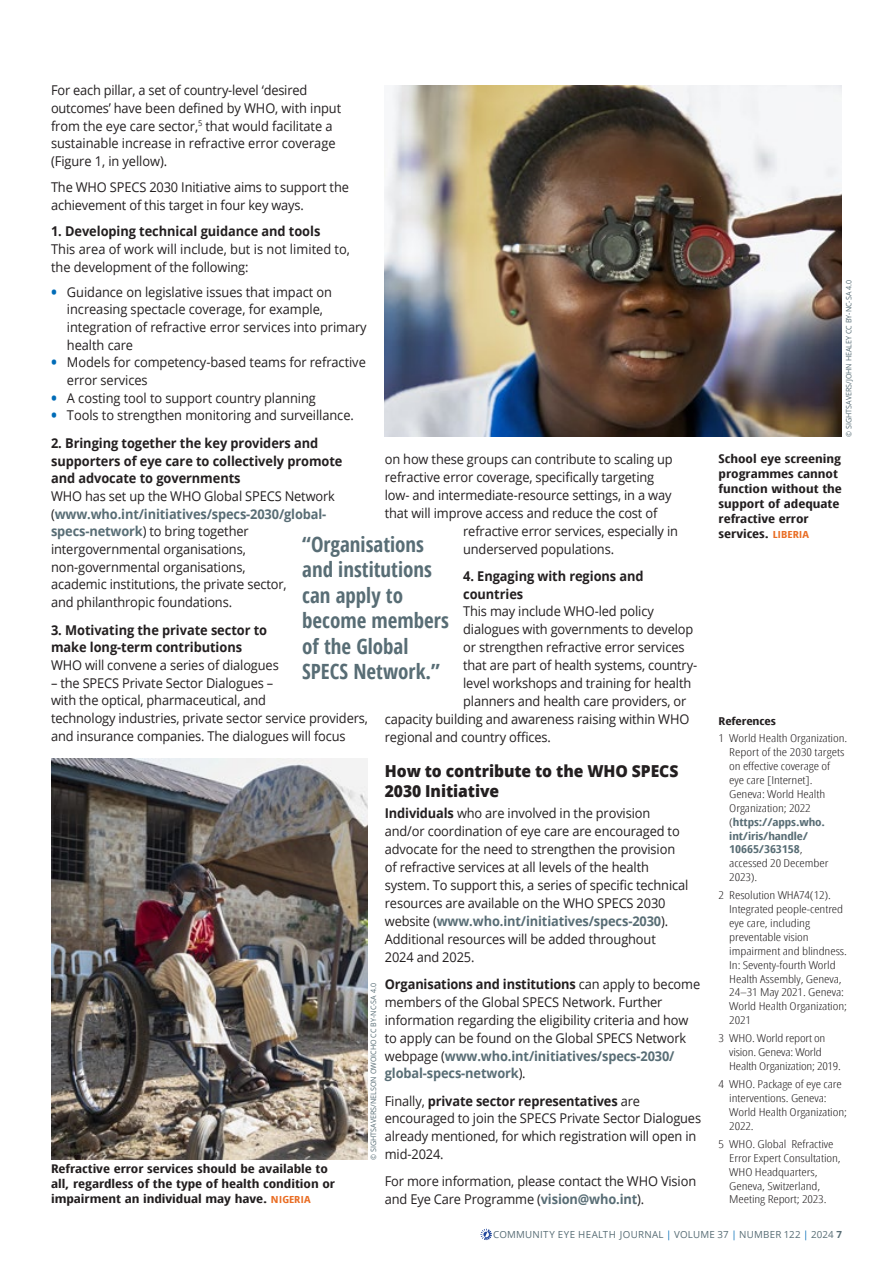
<style>
.page{position:relative;width:893px;height:1263px;background:#fff}
.page>*{position:absolute;margin:0;border:0;box-sizing:border-box;transform-origin:0 0}
.t1{font:700 condensed 21px/25.5px "Open Sans";color:#586d75}
.t2{font:800 16.5px/20.2px "Open Sans";letter-spacing:-.005em;color:#231f20;scale:.95 1}
.t3{font:13.5px/17.7px "Open Sans";letter-spacing:-.01em;color:#231f20;scale:.95 1}
.t4{font:700 13.5px/17.7px "Open Sans";letter-spacing:-.005em;color:#231f20;scale:.95 1}
.t5{font:700 condensed 12px/15px "Open Sans";color:#231f20;scale:1.26 1}
.t6{font:300 condensed 10.8px/14px "Open Sans";letter-spacing:-.005em;color:#231f20;scale:1.27 1}
.t7{font:700 condensed 10.8px "Open Sans";letter-spacing:-.01em;color:#231f20;scale:1.27 1}
.t8{font:9.75px "Open Sans";letter-spacing:.025em;color:#586d75}
.t9{font:7.5px "Open Sans";color:#586d75;scale:.95 1}
.s1{font-weight:700;font-size:16.5px;color:#006cb7}
.s2{font-weight:700;color:#586d75}
.s3{font-weight:700}
.s4{font-size:9.75px;color:#e96d24}
.s5{color:#006cb7}
</style>
<div class="page">
<svg style="left:480px;top:1229px;width:12px;height:11px"></svg>
<img style="left:51px;top:759px;width:317px;height:401px">
<img style="left:385px;top:85px;width:457px;height:351px">
<p class="t3" style="left:51px;top:81px;width:307px">For each pillar, a set of country-level ‘desired outcomes’ have been defined by WHO, with input from the eye care sector,<sup>5</sup> that would facilitate a sustainable increase in refractive error coverage (Figure 1, in yellow).</p>
<p class="t3" style="left:51px;top:178px;width:315px">The WHO SPECS 2030 Initiative aims to support the achievement of this target in four key ways.</p>
<p class="t4" style="left:51px;top:222px;width:285px">1. Developing technical guidance and tools</p>
<p class="t3" style="left:51px;top:240px;width:316px">This area of work will include, but is not limited to, the development of the following:</p>
<p class="t3" style="left:67px;top:283px;width:317px;text-indent:-16px"><span class="s1">•</span> Guidance on legislative issues that impact on increasing spectacle coverage, for example, integration of refractive error services into primary health care</p>
<p class="t3" style="left:67px;top:353px;width:316px;text-indent:-16px"><span class="s1">•</span> Models for competency-based teams for refractive error services</p>
<p class="t3" style="left:51px;top:388px;width:280px"><span class="s1">•</span> A costing tool to support country planning</p>
<p class="t3" style="left:51px;top:406px;width:320px"><span class="s1">•</span> Tools to strengthen monitoring and surveillance.</p>
<p class="t4" style="left:51px;top:434px;width:308px">2. Bringing together the key providers and supporters of eye care to collectively promote and advocate to governments</p>
<p class="t3" style="left:51px;top:487px;width:300px">WHO has set up the WHO Global SPECS Network (<span class="s2">www.who.int/initiatives/specs-2030/global&shy;specs-network</span>) to bring together intergovernmental organisations, non-governmental organisations,<br>academic institutions, the private sector,<br>and philanthropic foundations.</p>
<p class="t4" style="left:51px;top:621px;width:229px">3. Motivating the private sector to make long-term contributions</p>
<p class="t3" style="left:51px;top:656px;width:241px">WHO will convene a series of dialogues</p>
<p class="t3" style="left:51px;top:673px;width:335px">– the SPECS Private Sector Dialogues –<br>with the optical, pharmaceutical, and<br>technology industries, private sector service providers, and insurance companies. The dialogues will focus</p>
<p class="t3" style="left:385px;top:450px;width:304px">on how these groups can contribute to scaling up</p>
<p class="t3" style="left:385px;top:468px;width:285px">refractive error coverage, specifically targeting</p>
<p class="t3" style="left:385px;top:486px;width:303px">low- and intermediate-resource settings, in a way</p>
<p class="t3" style="left:385px;top:504px;width:288px">that will improve access and reduce the cost of</p>
<p class="t3" style="left:463px;top:521px;width:228px">refractive error services, especially in</p>
<p class="t3" style="left:463px;top:539px;width:160px">underserved populations.</p>
<p class="t4" style="left:463px;top:566px;width:191px">4. Engaging with regions and countries</p>
<p class="t3" style="left:463px;top:602px;width:202px">This may include WHO-led policy</p>
<p class="t3" style="left:463px;top:620px;width:244px">dialogues with governments to develop</p>
<p class="t3" style="left:463px;top:638px;width:234px">or strengthen refractive error services</p>
<p class="t3" style="left:463px;top:656px;width:248px">that are part of health systems, country-</p>
<p class="t3" style="left:463px;top:674px;width:242px">level workshops and training for health</p>
<p class="t3" style="left:463px;top:692px;width:237px">planners and health care providers, or</p>
<p class="t3" style="left:385px;top:710px;width:322px">capacity building and awareness raising within WHO</p>
<p class="t3" style="left:385px;top:728px;width:176px">regional and country offices.</p>
<p class="t2" style="left:385px;top:760px;width:310px">How to contribute to the WHO SPECS<br>2030 Initiative</p>
<p class="t3" style="left:385px;top:804px;width:321px"><span class="s3">Individuals</span> who are involved in the provision and/or coordination of eye care are encouraged to advocate for the need to strengthen the provision of refractive services at all levels of the health system. To support this, a series of specific technical resources are available on the WHO SPECS 2030 website (<span class="s2">www.who.int/initiatives/specs-2030</span>).<br>Additional resources will be added throughout<br>2024 and 2025.</p>
<p class="t3" style="left:385px;top:974px;width:333px"><span class="s3">Organisations and institutions</span> can apply to become members of the Global SPECS Network. Further information regarding the eligibility criteria and how to apply can be found on the Global SPECS Network webpage (<span class="s2">www.who.int/initiatives/specs-2030/ global-specs-network</span>).</p>
<p class="t3" style="left:385px;top:1091px;width:334px">Finally, <span class="s3">private sector representatives</span> are encouraged to join the SPECS Private Sector Dialogues already mentioned, for which registration will open in mid-2024.</p>
<p class="t3" style="left:385px;top:1172px;width:329px">For more information, please contact the WHO Vision and Eye Care Programme (<span class="s2">vision@who.int</span>).</p>
<h1 class="t1" style="left:302px;top:531px;width:148px">“Organisations and institutions can apply to become members of the Global<br>SPECS Network.”</h1>
<p class="t9" style="left:368px;top:1160px;width:187px;rotate:-90deg">© SIGHTSAVERS/NELSON OWOICHO CC BY-NC-SA 4.0</p>
<p class="t5" style="left:51px;top:1161px;width:227px">Refractive error services should be available to all, regardless of the type of health condition or impairment an individual may have. <span class="s4">NIGERIA</span></p>
<p class="t9" style="left:843px;top:436px;width:166px;rotate:-90deg">© SIGHTSAVERS/JOHN HEALEY CC BY-NC-SA 4.0</p>
<p class="t5" style="left:719px;top:451px;width:99px">School eye screening programmes cannot function without the support of adequate refractive error services. <span class="s4">LIBERIA</span></p>
<p class="t7" style="left:719px;top:714px;width:47px">References</p>
<p class="t6" style="left:729px;top:731px;width:94px;text-indent:-11px">1 World Health Organization.<br>Report of the 2030 targets on effective coverage of eye care [Internet].<br>Geneva: World Health<br>Organization; 2022 (<span class="s2">https://apps.who. int/iris/handle/<br>10665/363158</span>,<br>accessed 20 December<br>2023).</p>
<p class="t6" style="left:729px;top:888px;width:94px;text-indent:-11px">2 Resolution WHA74(12).<br>Integrated people-centred eye care, including preventable vision impairment and blindness.<br>In: Seventy-fourth World<br>Health Assembly, Geneva,<br>24–31 May 2021. Geneva:<br>World Health Organization;<br>2021</p>
<p class="t6" style="left:729px;top:1031px;width:89px;text-indent:-11px">3 WHO. World report on vision. Geneva: World<br>Health Organization; 2019.</p>
<p class="t6" style="left:729px;top:1077px;width:94px;text-indent:-11px">4 WHO. Package of eye care interventions. Geneva:<br>World Health Organization;<br>2022.</p>
<p class="t6" style="left:729px;top:1137px;width:89px;text-indent:-11px">5 WHO. Global Refractive<br>Error Expert Consultation,<br>WHO Headquarters,<br>Geneva, Switzerland,<br>Meeting Report; 2023.</p>
<p class="t8" style="left:493px;top:1228px;width:350px">COMMUNITY EYE HEALTH JOURNAL <span class="s5">|</span> VOLUME 37 <span class="s5">|</span> NUMBER 122 <span class="s5">|</span> 2024 <span class="s3">7</span></p>
</div>
